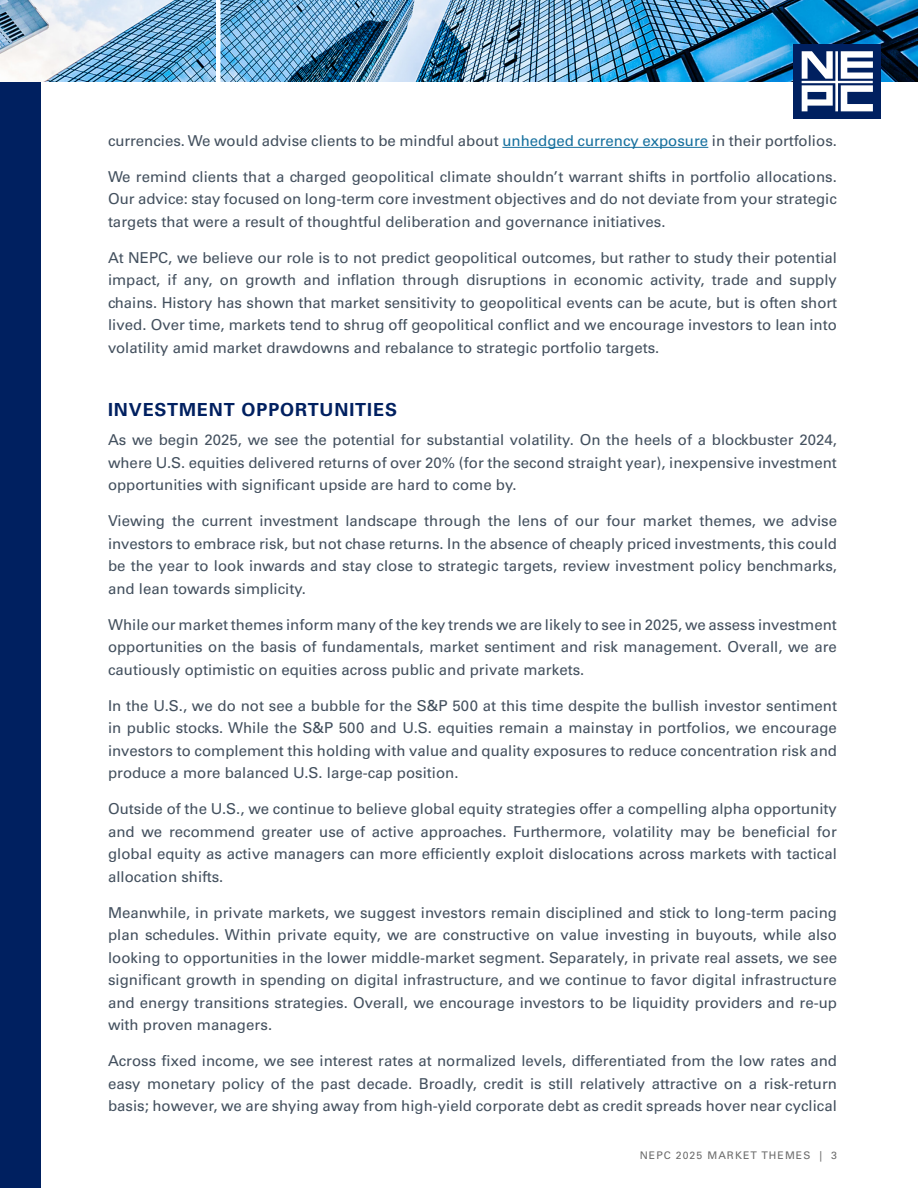
<style>
.page{position:relative;width:918px;height:1188px;background:#fff}
.page>*{position:absolute;margin:0;border:0;box-sizing:border-box;transform-origin:0 0}
.Heading{font:700 18px "Univers LT Pro 65";letter-spacing:.05em;color:#002060}
.Main_Body_Text{font:15px/22.5px "Univers LT Pro 55 Roman";color:#43505e;text-align:justify}
.Main_Body_Text-2{font:10.5px "Univers LT Pro 55 Roman";letter-spacing:.1em;color:#6b6b6b}
.s1{color:#16709e}
</style>
<div class="page">
<div style="left:0;top:0;width:40px;height:1188px;background:#002060"></div>
<img style="left:0;top:0;width:918px;height:82px">
<hr style="left:216px;top:0;width:4px;height:105px;background:#fff">
<div style="left:793px;top:44px;width:88px;height:75px;background:#002060"></div>
<svg style="left:802px;top:51px;width:71px;height:60px"></svg>
<hr style="left:502px;top:147px;width:206px;height:1px;background:#16709e">
<p class="Main_Body_Text" style="left:108px;top:129px;width:731px">currencies. We would advise clients to be mindful about <span class="s1">unhedged currency exposure</span> in their portfolios.</p>
<p class="Main_Body_Text" style="left:108px;top:165px;width:730px">We remind clients that a charged geopolitical climate shouldn’t warrant shifts in portfolio allocations.<br>Our advice: stay focused on long-term core investment objectives and do not deviate from your strategic targets that were a result of thoughtful deliberation and governance initiatives.</p>
<p class="Main_Body_Text" style="left:108px;top:246px;width:731px">At NEPC, we believe our role is to not predict geopolitical outcomes, but rather to study their potential impact, if any, on growth and inflation through disruptions in economic activity, trade and supply chains. History has shown that market sensitivity to geopolitical events can be acute, but is often short lived. Over time, markets tend to shrug off geopolitical conflict and we encourage investors to lean into volatility amid market drawdowns and rebalance to strategic portfolio targets.</p>
<p class="Heading" style="left:108px;top:397px;width:291px">INVESTMENT OPPORTUNITIES</p>
<p class="Main_Body_Text" style="left:108px;top:428px;width:730px">As we begin 2025, we see the potential for substantial volatility. On the heels of a blockbuster 2024, where U.S. equities delivered returns of over 20% (for the second straight year), inexpensive investment opportunities with significant upside are hard to come by.</p>
<p class="Main_Body_Text" style="left:108px;top:509px;width:731px">Viewing the current investment landscape through the lens of our four market themes, we advise investors to embrace risk, but not chase returns. In the absence of cheaply priced investments, this could be the year to look inwards and stay close to strategic targets, review investment policy benchmarks, and lean towards simplicity.</p>
<p class="Main_Body_Text" style="left:108px;top:612px;width:730px">While our market themes inform many of the key trends we are likely to see in 2025, we assess investment opportunities on the basis of fundamentals, market sentiment and risk management. Overall, we are cautiously optimistic on equities across public and private markets.</p>
<p class="Main_Body_Text" style="left:108px;top:693px;width:731px">In the U.S., we do not see a bubble for the S&amp;P 500 at this time despite the bullish investor sentiment in public stocks. While the S&amp;P 500 and U.S. equities remain a mainstay in portfolios, we encourage investors to complement this holding with value and quality exposures to reduce concentration risk and produce a more balanced U.S. large-cap position.</p>
<p class="Main_Body_Text" style="left:108px;top:797px;width:730px">Outside of the U.S., we continue to believe global equity strategies offer a compelling alpha opportunity and we recommend greater use of active approaches. Furthermore, volatility may be beneficial for global equity as active managers can more efficiently exploit dislocations across markets with tactical allocation shifts.</p>
<p class="Main_Body_Text" style="left:108px;top:900px;width:731px">Meanwhile, in private markets, we suggest investors remain disciplined and stick to long-term pacing plan schedules. Within private equity, we are constructive on value investing in buyouts, while also looking to opportunities in the lower middle-market segment. Separately, in private real assets, we see significant growth in spending on digital infrastructure, and we continue to favor digital infrastructure and energy transitions strategies. Overall, we encourage investors to be liquidity providers and re-up with proven managers.</p>
<p class="Main_Body_Text" style="left:108px;top:1049px;width:731px">Across fixed income, we see interest rates at normalized levels, differentiated from the low rates and easy monetary policy of the past decade. Broadly, credit is still relatively attractive on a risk-return basis; however, we are shying away from high-yield corporate debt as credit spreads hover near cyclical</p>
<p class="Main_Body_Text-2" style="left:640px;top:1148px;width:199px">NEPC 2025 MARKET THEMES | 3</p>
</div>
